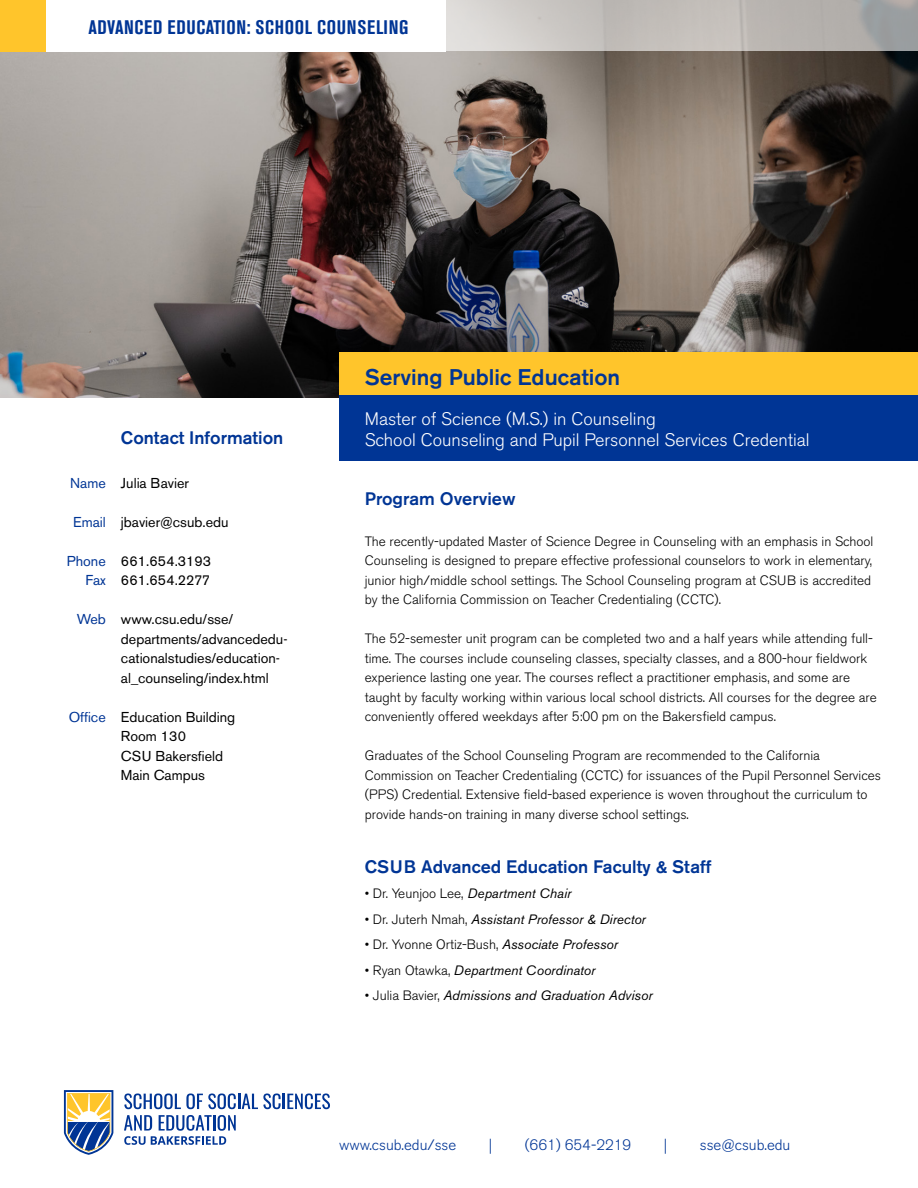
<style>
.page{position:relative;width:918px;height:1188px;background:#fff}
.page>*{position:absolute;margin:0;border:0;box-sizing:border-box;transform-origin:0 0}
.t1{font:500 22.5px "Akzidenz Grotesk BE";color:#003595}
.t2{font:700 condensed 19.5px "Akzidenz Grotesk BE";letter-spacing:.035em;color:#003595}
.t3{font:300 18px "Akzidenz Grotesk BE";color:#fff}
.t4{font:500 18px "Akzidenz Grotesk BE";color:#003595}
.t5{font:300 15px "Akzidenz Grotesk BE";color:#003595}
.t6{font:14.25px/19.5px "Akzidenz Grotesk BE";color:#000}
.t7{font:14.25px/19.5px "Akzidenz Grotesk BE";color:#003595;text-align:right}
.t8{font:300 13.5px/19.5px "Akzidenz Grotesk BE";color:#000}
.t9{font:italic 13.5px "Akzidenz Grotesk BE";color:#000}
.s1{font-weight:400;font-style:italic}
.s2{font-weight:300;font-style:normal}
</style>
<div class="page">
<img style="left:0;top:51px;width:918px;height:347px">
<div style="left:339px;top:352px;width:579px;height:46px;background:#ffc52b"></div>
<div style="left:339px;top:395px;width:579px;height:65px;background:#003595"></div>
<div style="left:0;top:0;width:46px;height:51px;background:#ffc52b"></div>
<svg style="left:446px;top:0;width:472px;height:51px;background:#c0bcb9"></svg>
<svg style="left:124px;top:1094px;width:206px;height:15px"></svg>
<svg style="left:124px;top:1115px;width:112px;height:30px"></svg>
<svg style="left:64px;top:1090px;width:49px;height:65px"></svg>
<h2 class="t2" style="left:88px;top:16px;width:322px">ADVANCED EDUCATION: SCHOOL COUNSELING</h2>
<p class="t7" style="left:70px;top:473px;width:37px">Name</p>
<p class="t7" style="left:73px;top:512px;width:34px">Email</p>
<p class="t7" style="left:67px;top:551px;width:40px">Phone<br>Fax</p>
<p class="t7" style="left:77px;top:609px;width:31px">Web</p>
<p class="t7" style="left:69px;top:707px;width:39px">Office</p>
<h1 class="t1" style="left:365px;top:364px;width:257px">Serving Public Education</h1>
<h3 class="t3" style="left:365px;top:408px;width:293px">Master of Science (M.S.) in Counseling</h3>
<h3 class="t4" style="left:121px;top:427px;width:164px">Contact Information</h3>
<h3 class="t3" style="left:365px;top:430px;width:446px">School Counseling and Pupil Personnel Services Credential</h3>
<p class="t6" style="left:121px;top:473px;width:69px">Julia Bavier</p>
<p class="t6" style="left:121px;top:512px;width:109px">jbavier@csub.edu</p>
<p class="t6" style="left:121px;top:551px;width:92px">661.654.3193<br>661.654.2277</p>
<p class="t6" style="left:121px;top:609px;width:168px">www.csu.edu/sse/ departments/advancededu&shy;cationalstudies/education&shy;al_counseling/index.html</p>
<p class="t6" style="left:121px;top:707px;width:116px">Education Building<br>Room 130<br>CSU Bakersfield<br>Main Campus</p>
<h3 class="t4" style="left:365px;top:487px;width:152px">Program Overview</h3>
<p class="t8" style="left:365px;top:532px;width:510px">The recently-updated Master of Science Degree in Counseling with an emphasis in School Counseling is designed to prepare effective professional counselors to work in elementary, junior high/middle school settings. The School Counseling program at CSUB is accredited by the California Commission on Teacher Credentialing (CCTC).</p>
<p class="t8" style="left:365px;top:629px;width:513px">The 52-semester unit program can be completed two and a half years while attending full&shy;time. The courses include counseling classes, specialty classes, and a 800-hour fieldwork experience lasting one year. The courses reflect a practitioner emphasis, and some are taught by faculty working within various local school districts. All courses for the degree are conveniently offered weekdays after 5:00 pm on the Bakersfield campus.</p>
<p class="t8" style="left:365px;top:746px;width:518px">Graduates of the School Counseling Program are recommended to the California Commission on Teacher Credentialing (CCTC) for issuances of the Pupil Personnel Services (PPS) Credential. Extensive field-based experience is woven throughout the curriculum to provide hands-on training in many diverse school settings.</p>
<h3 class="t4" style="left:365px;top:856px;width:348px">CSUB Advanced Education Faculty &amp; Staff</h3>
<p class="t8" style="left:365px;top:884px;width:208px">• Dr. Yeunjoo Lee, <span class="s1">Department Chair</span></p>
<p class="t9" style="left:365px;top:911px;width:283px"><span class="s2">• Dr. Juterh Nmah,</span> Assistant Professor &amp; Director</p>
<p class="t8" style="left:365px;top:935px;width:255px">• Dr. Yvonne Ortiz-Bush, <span class="s1">Associate Professor</span></p>
<p class="t9" style="left:365px;top:962px;width:232px"><span class="s2">• Ryan Otawka,</span> Department Coordinator</p>
<p class="t9" style="left:365px;top:988px;width:289px"><span class="s2">• Julia Bavier,</span> Admissions and Graduation Advisor</p>
<p class="t5" style="left:339px;top:1137px;width:119px">www.csub.edu/sse</p>
<p class="t5" style="left:489px;top:1137px;width:5px">|</p>
<p class="t5" style="left:525px;top:1137px;width:108px">(661) 654-2219</p>
<p class="t5" style="left:664px;top:1137px;width:5px">|</p>
<p class="t5" style="left:700px;top:1137px;width:92px">sse@csub.edu</p>
</div>
